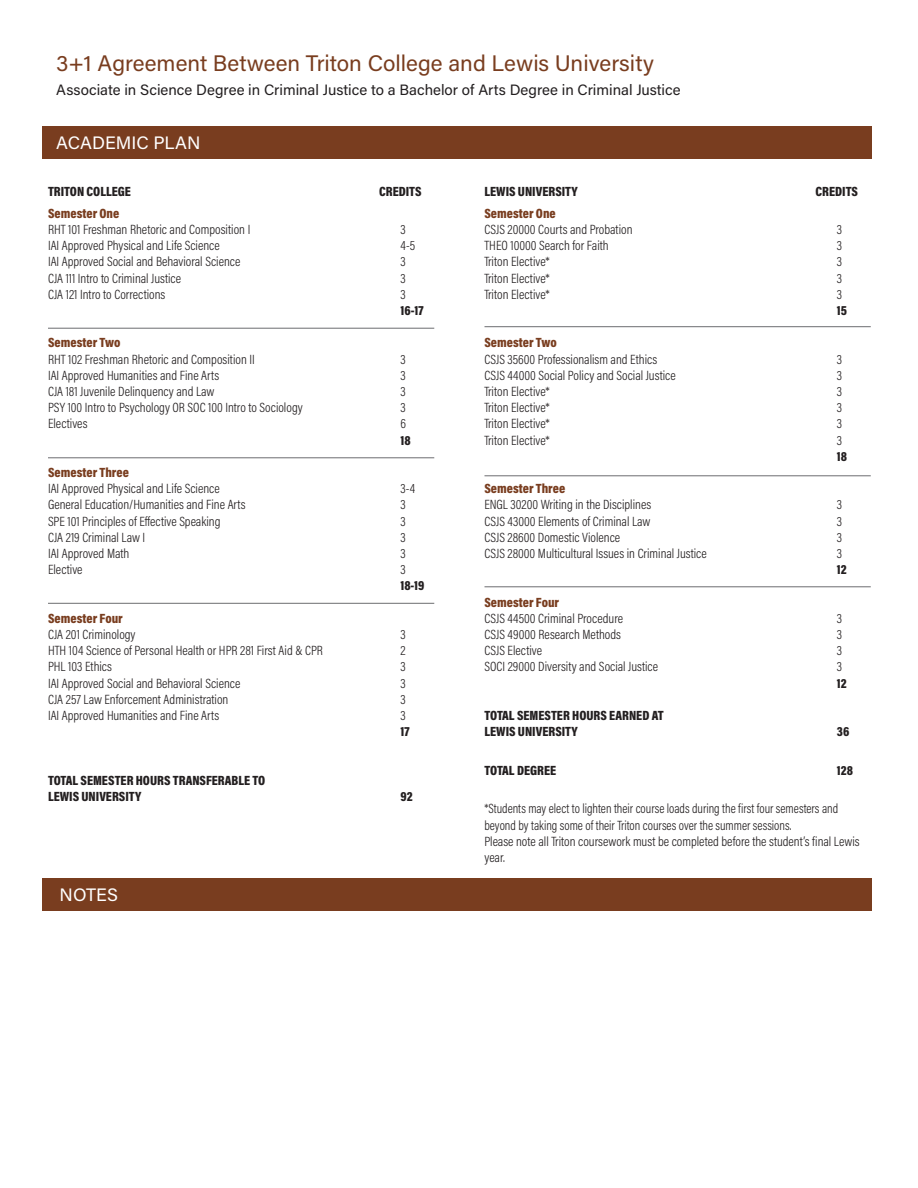
<style>
.page{position:relative;width:918px;height:1188px;background:#fff}
.page>*{position:absolute;margin:0;border:0;box-sizing:border-box;transform-origin:0 0}
.t1{font:22.5px "Acumin Pro";color:#793d1f}
.t2{font:18px "Acumin Pro";color:#fff}
.t3{font:15px "Acumin Pro";color:#231f20}
.t4{font:300 13.5px/16.2px "Acumin Pro Cond";color:#231f20}
.t5{font:900 13.5px "Acumin Pro Cond";color:#231f20}
.t6{font:300 13.5px/16.2px "Acumin Pro Cond";color:#231f20;scale:.95 1}
.t7{font:900 13.5px "Acumin Pro Cond";color:#793d1f}
</style>
<div class="page">
<div style="left:42px;top:126px;width:829px;height:33px;background:#793d1f"></div>
<hr style="left:48px;top:328px;width:386px;height:1px;background:#6c6d70">
<hr style="left:484px;top:326px;width:387px;height:1px;background:#6c6d70">
<hr style="left:48px;top:457px;width:386px;height:1px;background:#6c6d70">
<hr style="left:484px;top:475px;width:387px;height:1px;background:#6c6d70">
<hr style="left:48px;top:603px;width:386px;height:1px;background:#6c6d70">
<hr style="left:484px;top:586px;width:387px;height:1px;background:#6c6d70">
<div style="left:42px;top:879px;width:829px;height:32px;background:#793d1f"></div>
<p class="t1" style="left:56px;top:47px;width:599px">3+1 Agreement Between Triton College and Lewis University</p>
<p class="t3" style="left:56px;top:80px;width:626px">Associate in Science Degree in Criminal Justice to a Bachelor of Arts Degree in Criminal Justice</p>
<p class="t2" style="left:56px;top:131px;width:146px">ACADEMIC PLAN</p>
<p class="t5" style="left:48px;top:183px;width:85px">TRITON COLLEGE</p>
<p class="t5" style="left:379px;top:183px;width:44px">CREDITS</p>
<p class="t7" style="left:48px;top:204px;width:73px">Semester One</p>
<p class="t4" style="left:48px;top:221px;width:204px">RHT 101 Freshman Rhetoric and Composition I</p>
<p class="t4" style="left:400px;top:221px;width:7px">3</p>
<p class="t4" style="left:48px;top:237px;width:173px">IAI Approved Physical and Life Science</p>
<p class="t4" style="left:400px;top:237px;width:16px">4-5</p>
<p class="t4" style="left:48px;top:254px;width:194px">IAI Approved Social and Behavioral Science</p>
<p class="t4" style="left:400px;top:254px;width:7px">3</p>
<p class="t4" style="left:48px;top:270px;width:135px">CJA 111 Intro to Criminal Justice</p>
<p class="t4" style="left:400px;top:270px;width:7px">3</p>
<p class="t4" style="left:48px;top:286px;width:119px">CJA 121 Intro to Corrections</p>
<p class="t4" style="left:400px;top:286px;width:7px">3</p>
<p class="t5" style="left:400px;top:302px;width:25px">16-17</p>
<p class="t7" style="left:48px;top:334px;width:74px">Semester Two</p>
<p class="t4" style="left:48px;top:351px;width:208px">RHT 102 Freshman Rhetoric and Composition II</p>
<p class="t4" style="left:400px;top:351px;width:7px">3</p>
<p class="t4" style="left:48px;top:367px;width:173px">IAI Approved Humanities and Fine Arts</p>
<p class="t4" style="left:400px;top:367px;width:7px">3</p>
<p class="t4" style="left:48px;top:383px;width:168px">CJA 181 Juvenile Delinquency and Law</p>
<p class="t4" style="left:400px;top:383px;width:7px">3</p>
<p class="t4" style="left:48px;top:399px;width:256px">PSY 100 Intro to Psychology OR SOC 100 Intro to Sociology</p>
<p class="t4" style="left:400px;top:399px;width:7px">3</p>
<p class="t4" style="left:48px;top:416px;width:41px">Electives</p>
<p class="t4" style="left:400px;top:416px;width:7px">6</p>
<p class="t5" style="left:400px;top:431px;width:12px">18</p>
<p class="t7" style="left:48px;top:464px;width:83px">Semester Three</p>
<p class="t4" style="left:48px;top:480px;width:173px">IAI Approved Physical and Life Science</p>
<p class="t4" style="left:400px;top:480px;width:16px">3-4</p>
<p class="t4" style="left:48px;top:497px;width:199px">General Education/Humanities and Fine Arts</p>
<p class="t4" style="left:400px;top:497px;width:7px">3</p>
<p class="t4" style="left:48px;top:513px;width:174px">SPE 101 Principles of Effective Speaking</p>
<p class="t4" style="left:400px;top:513px;width:7px">3</p>
<p class="t4" style="left:48px;top:529px;width:99px">CJA 219 Criminal Law I</p>
<p class="t4" style="left:400px;top:529px;width:7px">3</p>
<p class="t4" style="left:48px;top:545px;width:83px">IAI Approved Math</p>
<p class="t4" style="left:400px;top:545px;width:7px">3</p>
<p class="t4" style="left:48px;top:561px;width:36px">Elective</p>
<p class="t4" style="left:400px;top:561px;width:7px">3</p>
<p class="t5" style="left:400px;top:577px;width:25px">18-19</p>
<p class="t7" style="left:48px;top:609px;width:76px">Semester Four</p>
<p class="t4" style="left:48px;top:626px;width:89px">CJA 201 Criminology</p>
<p class="t4" style="left:400px;top:626px;width:7px">3</p>
<p class="t4" style="left:48px;top:642px;width:276px">HTH 104 Science of Personal Health or HPR 281 First Aid &amp; CPR</p>
<p class="t4" style="left:400px;top:642px;width:7px">2</p>
<p class="t4" style="left:48px;top:659px;width:66px">PHL 103 Ethics</p>
<p class="t4" style="left:400px;top:659px;width:7px">3</p>
<p class="t4" style="left:48px;top:675px;width:194px">IAI Approved Social and Behavioral Science</p>
<p class="t4" style="left:400px;top:675px;width:7px">3</p>
<p class="t4" style="left:48px;top:691px;width:182px">CJA 257 Law Enforcement Administration</p>
<p class="t4" style="left:400px;top:691px;width:7px">3</p>
<p class="t4" style="left:48px;top:707px;width:173px">IAI Approved Humanities and Fine Arts</p>
<p class="t4" style="left:400px;top:707px;width:7px">3</p>
<p class="t5" style="left:400px;top:723px;width:11px">17</p>
<p class="t5" style="left:48px;top:771px;width:219px">TOTAL SEMESTER HOURS TRANSFERABLE TO</p>
<p class="t5" style="left:48px;top:788px;width:95px">LEWIS UNIVERSITY</p>
<p class="t5" style="left:400px;top:788px;width:14px">92</p>
<p class="t5" style="left:484px;top:183px;width:95px">LEWIS UNIVERSITY</p>
<p class="t5" style="left:816px;top:183px;width:44px">CREDITS</p>
<p class="t7" style="left:484px;top:204px;width:73px">Semester One</p>
<p class="t4" style="left:484px;top:221px;width:150px">CSJS 20000 Courts and Probation</p>
<p class="t4" style="left:837px;top:221px;width:7px">3</p>
<p class="t4" style="left:484px;top:237px;width:126px">THEO 10000 Search for Faith</p>
<p class="t4" style="left:837px;top:237px;width:7px">3</p>
<p class="t4" style="left:484px;top:254px;width:67px">Triton Elective*</p>
<p class="t4" style="left:837px;top:254px;width:7px">3</p>
<p class="t4" style="left:484px;top:270px;width:67px">Triton Elective*</p>
<p class="t4" style="left:837px;top:270px;width:7px">3</p>
<p class="t4" style="left:484px;top:286px;width:67px">Triton Elective*</p>
<p class="t4" style="left:837px;top:286px;width:7px">3</p>
<p class="t5" style="left:837px;top:302px;width:12px">15</p>
<p class="t7" style="left:484px;top:334px;width:74px">Semester Two</p>
<p class="t4" style="left:484px;top:351px;width:174px">CSJS 35600 Professionalism and Ethics</p>
<p class="t4" style="left:837px;top:351px;width:7px">3</p>
<p class="t4" style="left:484px;top:367px;width:193px">CSJS 44000 Social Policy and Social Justice</p>
<p class="t4" style="left:837px;top:367px;width:7px">3</p>
<p class="t4" style="left:484px;top:383px;width:67px">Triton Elective*</p>
<p class="t4" style="left:837px;top:383px;width:7px">3</p>
<p class="t4" style="left:484px;top:399px;width:67px">Triton Elective*</p>
<p class="t4" style="left:837px;top:399px;width:7px">3</p>
<p class="t4" style="left:484px;top:416px;width:67px">Triton Elective*</p>
<p class="t4" style="left:837px;top:416px;width:7px">3</p>
<p class="t4" style="left:484px;top:432px;width:67px">Triton Elective*</p>
<p class="t4" style="left:837px;top:432px;width:7px">3</p>
<p class="t5" style="left:837px;top:447px;width:12px">18</p>
<p class="t7" style="left:484px;top:480px;width:83px">Semester Three</p>
<p class="t4" style="left:484px;top:497px;width:168px">ENGL 30200 Writing in the Disciplines</p>
<p class="t4" style="left:837px;top:497px;width:7px">3</p>
<p class="t4" style="left:484px;top:513px;width:168px">CSJS 43000 Elements of Criminal Law</p>
<p class="t4" style="left:837px;top:513px;width:7px">3</p>
<p class="t4" style="left:484px;top:529px;width:137px">CSJS 28600 Domestic Violence</p>
<p class="t4" style="left:837px;top:529px;width:7px">3</p>
<p class="t4" style="left:484px;top:545px;width:224px">CSJS 28000 Multicultural Issues in Criminal Justice</p>
<p class="t4" style="left:837px;top:545px;width:7px">3</p>
<p class="t5" style="left:837px;top:561px;width:11px">12</p>
<p class="t7" style="left:484px;top:593px;width:76px">Semester Four</p>
<p class="t4" style="left:484px;top:610px;width:140px">CSJS 44500 Criminal Procedure</p>
<p class="t4" style="left:837px;top:610px;width:7px">3</p>
<p class="t4" style="left:484px;top:626px;width:138px">CSJS 49000 Research Methods</p>
<p class="t4" style="left:837px;top:626px;width:7px">3</p>
<p class="t4" style="left:484px;top:642px;width:59px">CSJS Elective</p>
<p class="t4" style="left:837px;top:642px;width:7px">3</p>
<p class="t4" style="left:484px;top:659px;width:175px">SOCI 29000 Diversity and Social Justice</p>
<p class="t4" style="left:837px;top:659px;width:7px">3</p>
<p class="t5" style="left:837px;top:674px;width:11px">12</p>
<p class="t5" style="left:484px;top:707px;width:181px">TOTAL SEMESTER HOURS EARNED AT</p>
<p class="t5" style="left:484px;top:723px;width:95px">LEWIS UNIVERSITY</p>
<p class="t5" style="left:837px;top:723px;width:14px">36</p>
<p class="t5" style="left:484px;top:762px;width:73px">TOTAL DEGREE</p>
<p class="t5" style="left:837px;top:762px;width:18px">128</p>
<p class="t2" style="left:60px;top:882px;width:60px">NOTES</p>
<p class="t6" style="left:484px;top:800px;width:374px">*Students may elect to lighten their course loads during the first four semesters and beyond by taking some of their Triton courses over the summer sessions.</p>
<p class="t4" style="left:484px;top:833px;width:377px">Please note all Triton coursework must be completed before the student’s final Lewis year.</p>
</div>
